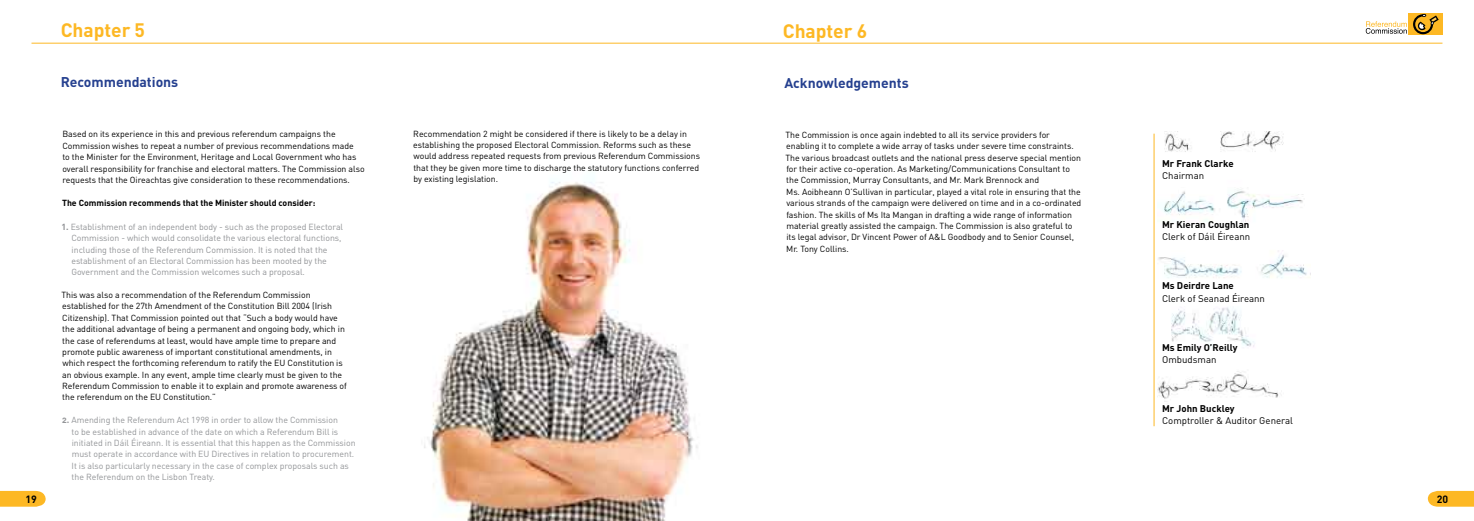
<style>
.page{position:relative;width:1474px;height:521px;background:#fff}
.page>*{position:absolute;margin:0;border:0;box-sizing:border-box;transform-origin:0 0}
.t1{font:700 19.25px "DIN";color:#fdb824}
.t2{font:700 14px "DIN";color:#25408f}
.t3{font:700 10.5px "DIN";color:#000}
.t4{font:9.62px "DIN";color:#000}
.t5{font:700 9.62px "DIN";color:#000}
.t6{font:8.75px/11.4px "DIN";letter-spacing:-.005em;color:#000}
.t7{font:8.75px/11.4px "DIN";letter-spacing:-.005em;color:#939598}
.t8{font:8.75px/11.4px "DIN";letter-spacing:-.005em;color:#919396}
.t9{font:700 8.75px "DIN";color:#000}
.s1{font-weight:700}
.s2{font-family:"DIN Bold Alternate"}
</style>
<div class="page">
<img style="left:1157px;top:131px;width:150px;height:271px">
<img style="left:424px;top:181px;width:274px;height:340px">
<hr style="left:32px;top:43px;width:1410px;height:1px;background:#fdb824">
<div style="left:1407px;top:13px;width:35px;height:22px;background:#fdb824"></div>
<svg style="left:1365px;top:21px;width:41px;height:13px"></svg>
<svg style="left:1413px;top:14px;width:25px;height:20px"></svg>
<svg style="left:0;top:491px;width:46px;height:16px"></svg>
<svg style="left:1427px;top:491px;width:46px;height:16px"></svg>
<hr style="left:1153px;top:134px;width:1px;height:292px;background:#fdb824">
<h1 class="t1" style="left:61px;top:17px;width:86px">Chapter 5</h1>
<h2 class="t2" style="left:61px;top:73px;width:119px">Recommendations</h2>
<p class="t6" style="left:62px;top:128px;width:304px">Based on its experience in this and previous referendum campaigns the Commission wishes to repeat a number of previous recommendations made<br>to the Minister for the Environment, Heritage and Local Government who has overall responsibility for franchise and electoral matters. The Commission also requests that the Oireachtas give consideration to these recommendations.</p>
<p class="t9" style="left:62px;top:197px;width:255px">The Commission recommends that the Minister should consider:</p>
<p class="t8" style="left:71px;top:221px;width:273px;text-indent:-10px"><span class="s1">1.</span> Establishment of an independent body - such as the proposed Electoral Commission - which would consolidate the various electoral functions, including those of the Referendum Commission. It is noted that the establishment of an Electoral Commission has been mooted by the Government and the Commission welcomes such a proposal.</p>
<p class="t6" style="left:61px;top:289px;width:287px">This was also a recommendation of the Referendum Commission established for the 27th Amendment of the Constitution Bill 2004 (Irish Citizenship). That Commission pointed out that “Such a body would have the additional advantage of being a permanent and ongoing body, which in the case of referendums at least, would have ample time to prepare and promote public awareness of important constitutional amendments, in which respect the forthcoming referendum to ratify the EU Constitution is an obvious example. In any event, ample time clearly must be given to the Referendum Commission to enable it to explain and promote awareness of the referendum on the EU Constitution.”</p>
<p class="t7" style="left:72px;top:414px;width:285px;text-indent:-9px"><span class="s2">2.</span> Amending the Referendum Act 1998 in order to allow the Commission<br>to be established in advance of the date on which a Referendum Bill is initiated in Dáil Éireann. It is essential that this happen as the Commission must operate in accordance with EU Directives in relation to procurement.<br>It is also particularly necessary in the case of complex proposals such as the Referendum on the Lisbon Treaty.</p>
<p class="t6" style="left:413px;top:128px;width:288px">Recommendation 2 might be considered if there is likely to be a delay in establishing the proposed Electoral Commission. Reforms such as these would address repeated requests from previous Referendum Commissions that they be given more time to discharge the statutory functions conferred by existing legislation.</p>
<h1 class="t1" style="left:782px;top:18px;width:86px">Chapter 6</h1>
<h2 class="t2" style="left:784px;top:73px;width:126px">Acknowledgements</h2>
<p class="t6" style="left:785px;top:129px;width:297px">The Commission is once again indebted to all its service providers for enabling it to complete a wide array of tasks under severe time constraints.<br>The various broadcast outlets and the national press deserve special mention for their active co-operation. As Marketing/Communications Consultant to the Commission, Murray Consultants, and Mr. Mark Brennock and<br>Ms. Aoibheann O’Sullivan in particular, played a vital role in ensuring that the various strands of the campaign were delivered on time and in a co-ordinated fashion. The skills of Ms Ita Mangan in drafting a wide range of information material greatly assisted the campaign. The Commission is also grateful to its legal advisor, Dr Vincent Power of A&amp;L Goodbody and to Senior Counsel, Mr. Tony Collins.</p>
<p class="t5" style="left:1162px;top:157px;width:73px">Mr Frank Clarke</p>
<p class="t4" style="left:1162px;top:169px;width:44px">Chairman</p>
<p class="t5" style="left:1162px;top:218px;width:89px">Mr Kieran Coughlan</p>
<p class="t4" style="left:1162px;top:231px;width:90px">Clerk of Dáil Éireann</p>
<p class="t5" style="left:1162px;top:279px;width:73px">Ms Deirdre Lane</p>
<p class="t4" style="left:1162px;top:292px;width:104px">Clerk of Seanad Éireann</p>
<p class="t5" style="left:1162px;top:341px;width:77px">Ms Emily O’Reilly</p>
<p class="t4" style="left:1162px;top:353px;width:56px">Ombudsman</p>
<p class="t5" style="left:1162px;top:402px;width:74px">Mr John Buckley</p>
<p class="t4" style="left:1162px;top:415px;width:132px">Comptroller &amp; Auditor General</p>
<p class="t3" style="left:25px;top:492px;width:13px">19</p>
<p class="t3" style="left:1436px;top:492px;width:13px">20</p>
</div>
